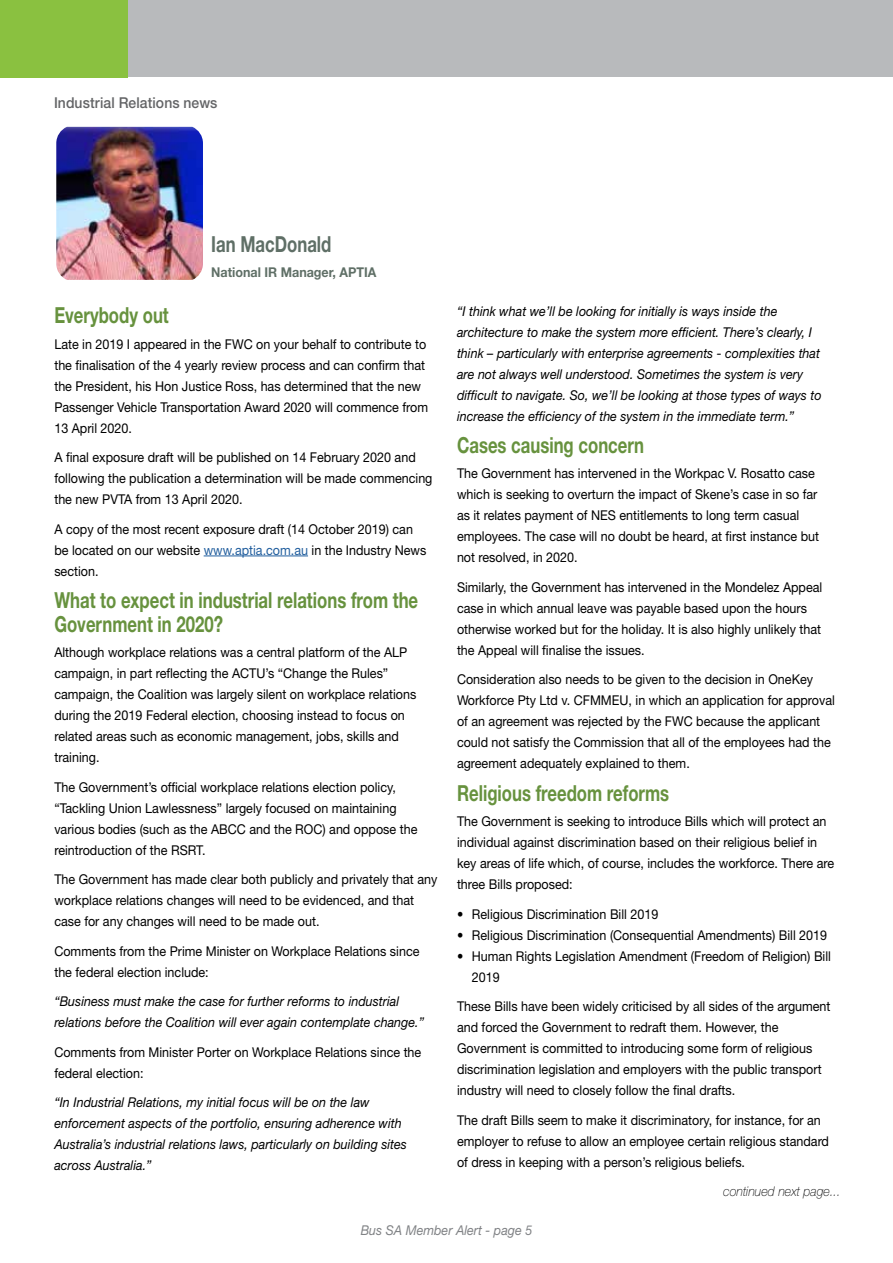
<style>
.page{position:relative;width:893px;height:1263px;background:#fff}
.page>*{position:absolute;margin:0;border:0;box-sizing:border-box;transform-origin:0 0}
.t1{font:700 22.2px/24px "Helvetica Neue LT Std";color:#67923e;scale:.76 1}
.t2{font:700 22.2px "Helvetica Neue LT Std";color:#5f6f66;scale:.76 1}
.t3{font:500 15px "Helvetica Neue LT Std";letter-spacing:.005em;color:#636466;scale:.93 1}
.t4{font:13.5px/21px "Helvetica Neue LT Std";color:#000;scale:.93 1}
.t5{font:italic 13.5px/21px "Helvetica Neue LT Std";color:#000;scale:.93 1}
.t6{font:700 13.5px "Helvetica Neue LT Std";color:#5f6f66;scale:.93 1}
.t7{font:italic 13.5px "Helvetica Neue LT Std";color:#808285;scale:.93 1}
.t8{font:italic 100 13.5px "Helvetica Neue LT Std";color:#000;scale:.93 1}
.s1{color:#215e9e}
</style>
<div class="page">
<div style="left:128px;top:0;width:765px;height:77px;background:#b8babc"></div>
<div style="left:0;top:0;width:128px;height:77px;background:#8ac140"></div>
<hr style="left:204px;top:556px;width:104px;height:1px;background:#215e9e">
<img style="left:56px;top:127px;width:147px;height:153px">
<p class="t3" style="left:54px;top:93px;width:177px">Industrial Relations news</p>
<h1 class="t2" style="left:211px;top:230px;width:160px">Ian MacDonald</h1>
<p class="t6" style="left:211px;top:264px;width:179px">National IR Manager, APTIA</p>
<h1 class="t1" style="left:54px;top:303px;width:152px">Everybody out</h1>
<p class="t4" style="left:54px;top:333px;width:403px">Late in 2019 I appeared in the FWC on your behalf to contribute to the finalisation of the 4 yearly review process and can confirm that the President, his Hon Justice Ross, has determined that the new Passenger Vehicle Transportation Award 2020 will commence from 13 April 2020.</p>
<p class="t4" style="left:54px;top:447px;width:408px">A final exposure draft will be published on 14 February 2020 and following the publication a determination will be made commencing the new PVTA from 13 April 2020.</p>
<p class="t4" style="left:54px;top:518px;width:402px">A copy of the most recent exposure draft (14 October 2019) can be located on our website <span class="s1">www.aptia.com.au</span> in the Industry News section.</p>
<h1 class="t1" style="left:54px;top:588px;width:480px">What to expect in industrial relations from the<br>Government in 2020?</h1>
<p class="t4" style="left:54px;top:642px;width:391px">Although workplace relations was a central platform of the ALP campaign, in part reflecting the ACTU’s “Change the Rules” campaign, the Coalition was largely silent on workplace relations during the 2019 Federal election, choosing instead to focus on related areas such as economic management, jobs, skills and training.</p>
<p class="t4" style="left:54px;top:776px;width:392px">The Government’s official workplace relations election policy, “Tackling Union Lawlessness” largely focused on maintaining various bodies (such as the ABCC and the ROC) and oppose the reintroduction of the RSRT.</p>
<p class="t4" style="left:54px;top:869px;width:413px">The Government has made clear both publicly and privately that any workplace relations changes will need to be evidenced, and that case for any changes will need to be made out.</p>
<p class="t4" style="left:54px;top:940px;width:394px">Comments from the Prime Minister on Workplace Relations since the federal election include:</p>
<p class="t5" style="left:54px;top:991px;width:399px">“Business must make the case for further reforms to industrial relations before the Coalition will ever again contemplate change.”</p>
<p class="t4" style="left:54px;top:1041px;width:396px">Comments from Minister Porter on Workplace Relations since the federal election:</p>
<p class="t5" style="left:54px;top:1092px;width:381px">“In Industrial Relations, my initial focus will be on the law enforcement aspects of the portfolio, ensuring adherence with Australia’s industrial relations laws, particularly on building sites across Australia.”</p>
<p class="t5" style="left:457px;top:300px;width:394px">“I think what we’ll be looking for initially is ways inside the architecture to make the system more efficient. There’s clearly, I think – particularly with enterprise agreements - complexities that are not always well understood. Sometimes the system is very difficult to navigate. So, we’ll be looking at those types of ways to increase the efficiency of the system in the immediate term.”</p>
<h1 class="t1" style="left:457px;top:433px;width:248px">Cases causing concern</h1>
<p class="t4" style="left:457px;top:463px;width:391px">The Government has intervened in the Workpac V. Rosatto case which is seeking to overturn the impact of Skene’s case in so far as it relates payment of NES entitlements to long term casual employees. The case will no doubt be heard, at first instance but not resolved, in 2020.</p>
<p class="t4" style="left:457px;top:576px;width:394px">Similarly, the Government has intervened in the Mondelez Appeal case in which annual leave was payable based upon the hours otherwise worked but for the holiday. It is also highly unlikely that the Appeal will finalise the issues.</p>
<p class="t4" style="left:457px;top:669px;width:408px">Consideration also needs to be given to the decision in OneKey Workforce Pty Ltd v. CFMMEU, in which an application for approval of an agreement was rejected by the FWC because the applicant could not satisfy the Commission that all of the employees had the agreement adequately explained to them.</p>
<h1 class="t1" style="left:457px;top:780px;width:281px">Religious freedom reforms</h1>
<p class="t4" style="left:457px;top:811px;width:407px">The Government is seeking to introduce Bills which will protect an individual against discrimination based on their religious belief in key areas of life which, of course, includes the workforce. There are three Bills proposed:</p>
<p class="t4" style="left:457px;top:903px;width:218px">• Religious Discrimination Bill 2019</p>
<p class="t4" style="left:457px;top:924px;width:400px">• Religious Discrimination (Consequential Amendments) Bill 2019</p>
<p class="t4" style="left:472px;top:945px;width:388px;text-indent:-15px">• Human Rights Legislation Amendment (Freedom of Religion) Bill<br>2019</p>
<p class="t4" style="left:457px;top:996px;width:403px">These Bills have been widely criticised by all sides of the argument and forced the Government to redraft them. However, the Government is committed to introducing some form of religious discrimination legislation and employers with the public transport industry will need to closely follow the final drafts.</p>
<p class="t4" style="left:457px;top:1109px;width:402px">The draft Bills seem to make it discriminatory, for instance, for an employer to refuse to allow an employee certain religious standard of dress in keeping with a person’s religious beliefs.</p>
<p class="t8" style="left:723px;top:1184px;width:128px">continued next page...</p>
<p class="t7" style="left:361px;top:1222px;width:186px">Bus SA Member Alert - page 5</p>
</div>
